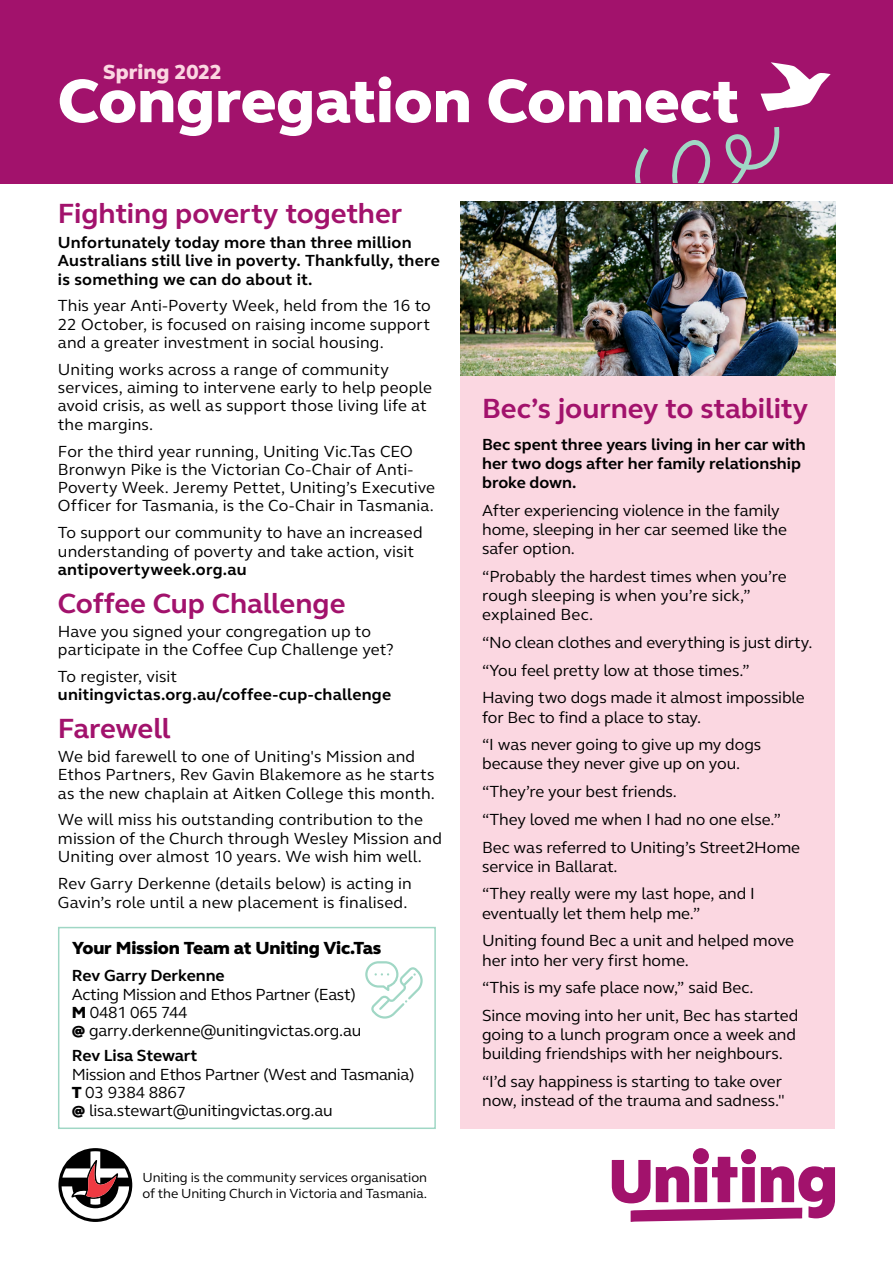
<style>
.page{position:relative;width:893px;height:1263px;background:#fff}
.page>*{position:absolute;margin:0;border:0;box-sizing:border-box;transform-origin:0 0}
.t1{font:800 63px "FS Elliot Pro";color:#fff}
.t2{font:700 28.5px "FS Elliot Pro";letter-spacing:-.005em;color:#a2126c}
.t3{font:800 21px "FS Elliot Pro";color:#fbd7e1}
.t4{font:800 18px "FS Elliot Pro";letter-spacing:-.01em;color:#000}
.t5{font:16.5px/18.3px "FS Elliot Pro";color:#000}
.t6{font:700 16.5px/18.3px "FS Elliot Pro";letter-spacing:.005em;color:#000}
.t7{font:16.5px/18.3px "FS Elliot Pro";letter-spacing:-.02em;color:#000}
.t8{font:13.5px/16.2px "FS Elliot Pro";letter-spacing:-.005em;color:#000}
.s1{font-weight:800}
</style>
<div class="page">
<svg style="left:58px;top:1148px;width:74px;height:74px"></svg>
<div style="left:693px;top:1148px;width:16px;height:16px;background:#a2126c;border-radius:50%"></div>
<div style="left:741px;top:1149px;width:15px;height:15px;background:#a2126c;border-radius:50%"></div>
<svg style="left:612px;top:1157px;width:223px;height:65px"></svg>
<div style="left:58px;top:927px;width:378px;height:202px;border:2px solid #a0d7c5"></div>
<svg style="left:365px;top:961px;width:58px;height:57px"></svg>
<div style="left:0;top:0;width:893px;height:183px;background:#a2126c"></div>
<svg style="left:635px;top:62px;width:196px;height:121px"></svg>
<div style="left:461px;top:375px;width:374px;height:754px;background:#fbd7e1"></div>
<img style="left:461px;top:202px;width:374px;height:174px">
<p class="t3" style="left:103px;top:58px;width:120px">Spring 2022</p>
<h1 class="t1" style="left:58px;top:59px;width:683px">Congregation Connect</h1>
<h2 class="t2" style="left:58px;top:195px;width:346px">Fighting poverty together</h2>
<p class="t6" style="left:58px;top:233px;width:383px">Unfortunately today more than three million<br>Australians still live in poverty. Thankfully, there is something we can do about it.</p>
<p class="t5" style="left:58px;top:296px;width:374px;text-align:justify">This year Anti-Poverty Week, held from the 16 to 22 October, is focused on raising income support and a greater investment in social housing.</p>
<p class="t5" style="left:58px;top:360px;width:376px">Uniting works across a range of community services, aiming to intervene early to help people avoid crisis, as well as support those living life at the margins.</p>
<p class="t5" style="left:58px;top:441px;width:379px">For the third year running, Uniting Vic.Tas CEO Bronwyn Pike is the Victorian Co-Chair of Anti-Poverty Week. Jeremy Pettet, Uniting’s Executive Officer for Tasmania, is the Co-Chair in Tasmania.</p>
<p class="t5" style="left:58px;top:523px;width:366px">To support our community to have an increased understanding of poverty and take action, visit</p>
<p class="t6" style="left:58px;top:560px;width:190px">antipovertyweek.org.au</p>
<h2 class="t2" style="left:58px;top:584px;width:289px">Coffee Cup Challenge</h2>
<p class="t5" style="left:58px;top:622px;width:337px">Have you signed your congregation up to participate in the Coffee Cup Challenge yet?</p>
<p class="t5" style="left:58px;top:667px;width:121px">To register, visit</p>
<p class="t6" style="left:58px;top:685px;width:335px">unitingvictas.org.au/coffee-cup-challenge</p>
<h2 class="t2" style="left:58px;top:709px;width:114px">Farewell</h2>
<p class="t5" style="left:58px;top:747px;width:378px">We bid farewell to one of Uniting's Mission and<br>Ethos Partners, Rev Gavin Blakemore as he starts as the new chaplain at Aitken College this month.</p>
<p class="t5" style="left:58px;top:810px;width:386px">We will miss his outstanding contribution to the mission of the Church through Wesley Mission and<br>Uniting over almost 10 years. We wish him well.</p>
<p class="t5" style="left:58px;top:873px;width:355px;line-height:18.8px">Rev Garry Derkenne (details below) is acting in<br>Gavin’s role until a new placement is finalised.</p>
<p class="t4" style="left:72px;top:936px;width:311px">Your Mission Team at Uniting Vic.Tas</p>
<p class="t6" style="left:72px;top:966px;width:154px">Rev Garry Derkenne</p>
<p class="t7" style="left:72px;top:984px;width:291px">Acting Mission and Ethos Partner (East)<br><span class="s1">M</span> 0481 065 744<br><span class="s1">@</span> garry.derkenne@unitingvictas.org.au</p>
<p class="t6" style="left:72px;top:1046px;width:127px">Rev Lisa Stewart</p>
<p class="t5" style="left:72px;top:1064px;width:344px">Mission and Ethos Partner (West and Tasmania)<br><span class="s1">T</span> 03 9384 8867<br><span class="s1">@</span> lisa.stewart@unitingvictas.org.au</p>
<p class="t8" style="left:142px;top:1169px;width:286px">Uniting is the community services organisation of the Uniting Church in Victoria and Tasmania.</p>
<h2 class="t2" style="left:482px;top:389px;width:328px">Bec’s journey to stability</h2>
<p class="t6" style="left:482px;top:434px;width:325px;line-height:19.2px">Bec spent three years living in her car with her two dogs after her family relationship broke down.</p>
<p class="t5" style="left:482px;top:500px;width:306px;line-height:19.2px">After experiencing violence in the family home, sleeping in her car seemed like the safer option.</p>
<p class="t5" style="left:482px;top:566px;width:306px;line-height:19.2px">“Probably the hardest times when you’re rough sleeping is when you’re sick,” explained Bec.</p>
<p class="t5" style="left:482px;top:628px;width:332px;line-height:27.8px">“No clean clothes and everything is just dirty. “You feel pretty low at those times.”<br>Having two dogs made it almost impossible</p>
<p class="t5" style="left:482px;top:703px;width:281px;line-height:27.8px">for Bec to find a place to stay.<br>“I was never going to give up my dogs</p>
<p class="t5" style="left:482px;top:749px;width:320px;line-height:27.8px">because they never give up on you. “They’re your best friends.<br>“They loved me when I had no one else.” Bec was referred to Uniting’s Street2Home</p>
<p class="t5" style="left:482px;top:852px;width:274px;line-height:27.8px">service in Ballarat.<br>“They really were my last hope, and I</p>
<p class="t5" style="left:482px;top:899px;width:314px;line-height:27.8px">eventually let them help me.”<br>Uniting found Bec a unit and helped move</p>
<p class="t5" style="left:482px;top:946px;width:318px;line-height:27.8px">her into her very first home.<br>“This is my safe place now,” said Bec.<br>Since moving into her unit, Bec has started</p>
<p class="t5" style="left:482px;top:1025px;width:316px;line-height:19.2px">going to a lunch program once a week and building friendships with her neighbours.</p>
<p class="t5" style="left:482px;top:1071px;width:304px;line-height:19.2px">“I’d say happiness is starting to take over now, instead of the trauma and sadness."</p>
</div>
